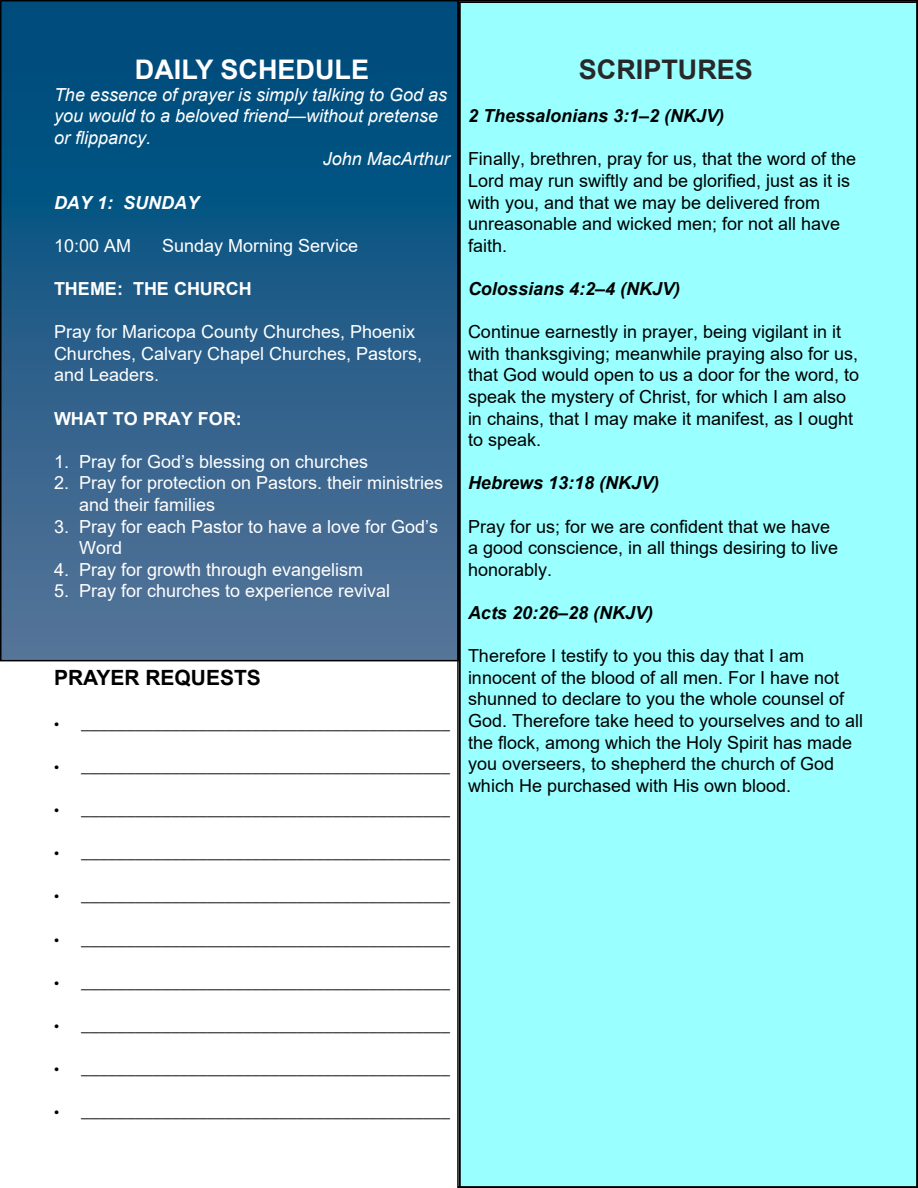
<style>
.page{position:relative;width:918px;height:1188px;background:#fff}
.page>*{position:absolute;margin:0;border:0;box-sizing:border-box;transform-origin:0 0}
.t1{font:700 27px "Arial";color:#fff}
.t2{font:700 27px "Arial";color:#292829}
.t3{font:700 21px "Arial";color:#000}
.t4{font:18px/21.6px "Arial";color:#000}
.t5{font:18px "Myriad Pro";color:#000}
.t6{font:18px/21.6px "Arial";color:#fff}
.t7{font:italic 18px "Arial";color:#fff}
.t8{font:italic 700 18px "Arial";color:#000}
.t9{font:700 18px "Arial";color:#fff}
.t10{font:italic 700 18px "Arial";color:#fff}
</style>
<div class="page">
<div style="left:460px;top:2px;width:457px;height:1185px;background:#9ff"></div>
<div style="left:1px;top:1px;width:457px;height:660px;background:linear-gradient(to bottom,#00497a,#577398)"></div>
<svg style="left:0;top:0;width:1px;height:662px"></svg>
<h1 class="t1" style="left:135px;top:51px;width:236px">DAILY SCHEDULE</h1>
<p class="t7" style="left:54px;top:83px;width:395px">The essence of prayer is simply talking to God as</p>
<p class="t7" style="left:54px;top:104px;width:386px">you would to a beloved friend—without pretense</p>
<p class="t7" style="left:54px;top:126px;width:99px">or flippancy.</p>
<p class="t7" style="left:323px;top:147px;width:129px">John MacArthur</p>
<p class="t10" style="left:54px;top:190px;width:147px">DAY 1: SUNDAY</p>
<p class="t6" style="left:54px;top:235px;width:79px">10:00 AM</p>
<p class="t6" style="left:162px;top:235px;width:198px">Sunday Morning Service</p>
<p class="t9" style="left:54px;top:276px;width:199px">THEME: THE CHURCH</p>
<p class="t6" style="left:54px;top:321px;width:370px">Pray for Maricopa County Churches, Phoenix<br>Churches, Calvary Chapel Churches, Pastors, and Leaders.</p>
<p class="t9" style="left:54px;top:406px;width:189px">WHAT TO PRAY FOR:</p>
<p class="t6" style="left:54px;top:451px;width:316px">1. Pray for God’s blessing on churches</p>
<p class="t6" style="left:79px;top:472px;width:366px;text-indent:-25px">2. Pray for protection on Pastors. their ministries and their families</p>
<p class="t6" style="left:79px;top:515px;width:361px;text-indent:-25px">3. Pray for each Pastor to have a love for God’s<br>Word</p>
<p class="t6" style="left:54px;top:559px;width:311px">4. Pray for growth through evangelism</p>
<p class="t6" style="left:54px;top:580px;width:338px">5. Pray for churches to experience revival</p>
<p class="t3" style="left:54px;top:663px;width:208px">PRAYER REQUESTS</p>
<p class="t5" style="left:54px;top:711px;width:397px">• _________________________________________</p>
<p class="t5" style="left:54px;top:755px;width:397px">• _________________________________________</p>
<p class="t5" style="left:54px;top:798px;width:397px">• _________________________________________</p>
<p class="t5" style="left:54px;top:841px;width:397px">• _________________________________________</p>
<p class="t5" style="left:54px;top:884px;width:397px">• _________________________________________</p>
<p class="t5" style="left:54px;top:927px;width:397px">• _________________________________________</p>
<p class="t5" style="left:54px;top:971px;width:397px">• _________________________________________</p>
<p class="t5" style="left:54px;top:1014px;width:397px">• _________________________________________</p>
<p class="t5" style="left:54px;top:1057px;width:397px">• _________________________________________</p>
<p class="t5" style="left:54px;top:1100px;width:397px">• _________________________________________</p>
<h1 class="t2" style="left:579px;top:51px;width:176px">SCRIPTURES</h1>
<p class="t8" style="left:468px;top:104px;width:258px">2 Thessalonians 3:1–2 (NKJV)</p>
<p class="t4" style="left:468px;top:148px;width:390px">Finally, brethren, pray for us, that the word of the Lord may run swiftly and be glorified, just as it is with you, and that we may be delivered from unreasonable and wicked men; for not all have faith.</p>
<p class="t8" style="left:468px;top:277px;width:214px">Colossians 4:2–4 (NKJV)</p>
<p class="t4" style="left:468px;top:321px;width:393px">Continue earnestly in prayer, being vigilant in it with thanksgiving; meanwhile praying also for us, that God would open to us a door for the word, to speak the mystery of Christ, for which I am also in chains, that I may make it manifest, as I ought to speak.</p>
<p class="t8" style="left:468px;top:471px;width:193px">Hebrews 13:18 (NKJV)</p>
<p class="t4" style="left:468px;top:515px;width:372px">Pray for us; for we are confident that we have a good conscience, in all things desiring to live honorably.</p>
<p class="t8" style="left:468px;top:601px;width:187px">Acts 20:26–28 (NKJV)</p>
<p class="t4" style="left:468px;top:645px;width:397px">Therefore I testify to you this day that I am innocent of the blood of all men. For I have not shunned to declare to you the whole counsel of God. Therefore take heed to yourselves and to all the flock, among which the Holy Spirit has made you overseers, to shepherd the church of God which He purchased with His own blood.</p>
</div>
